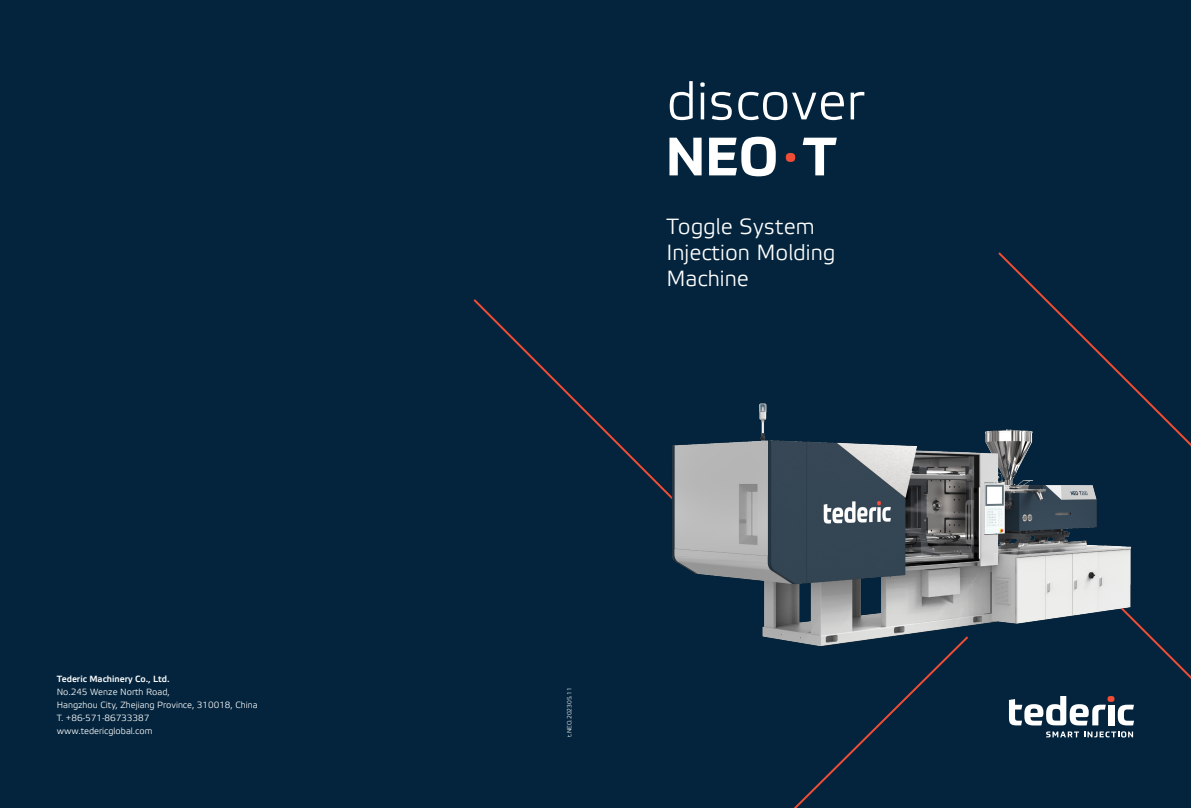
<style>
.page{position:relative;width:1191px;height:808px;background:#03243c}
.page>*{position:absolute;margin:0;border:0;box-sizing:border-box;transform-origin:0 0}
.t1{font:300 53px/56px "Etelka";color:#fff}
.t2{font:300 22px "Etelka";color:#fff}
.t3{font:300 9px "Etelka";color:#fff}
.t4{font:500 9px/13px "Etelka";color:#fff}
.t5{font:300 6px "Etelka";color:#fff}
.s1{font-weight:300}
.s2{font-family:"Prometo";font-weight:700}
</style>
<div class="page">
<svg style="left:793px;top:699px;width:114px;height:109px"></svg>
<svg style="left:473px;top:299px;width:162px;height:164px"></svg>
<svg style="left:998px;top:252px;width:140px;height:138px"></svg>
<svg style="left:1009px;top:699px;width:125px;height:26px"></svg>
<svg style="left:1046px;top:731px;width:87px;height:6px"></svg>
<img style="left:635px;top:390px;width:556px;height:309px">
<p class="t4" style="left:57px;top:673px;width:115px">Tederic Machinery Co., Ltd.<br><span class="s1">No.245 Wenze North Road,</span></p>
<p class="t3" style="left:57px;top:699px;width:202px">Hangzhou City, Zhejiang Province, 310018, China</p>
<p class="t3" style="left:57px;top:712px;width:94px">T. +86-571-86733387</p>
<p class="t3" style="left:57px;top:725px;width:97px">www.tedericglobal.com</p>
<p class="t1" style="left:666px;top:74px;width:200px">discover<br><span class="s2">NEO</span><sup>.</sup><span class="s2">T</span></p>
<p class="t2" style="left:666px;top:213px;width:150px">Toggle System</p>
<p class="t2" style="left:666px;top:239px;width:171px">Injection Molding</p>
<p class="t2" style="left:666px;top:265px;width:84px">Machine</p>
<p class="t5" style="left:566px;top:737px;width:51px;rotate:-90deg">t.NEO.202305.11</p>
</div>
